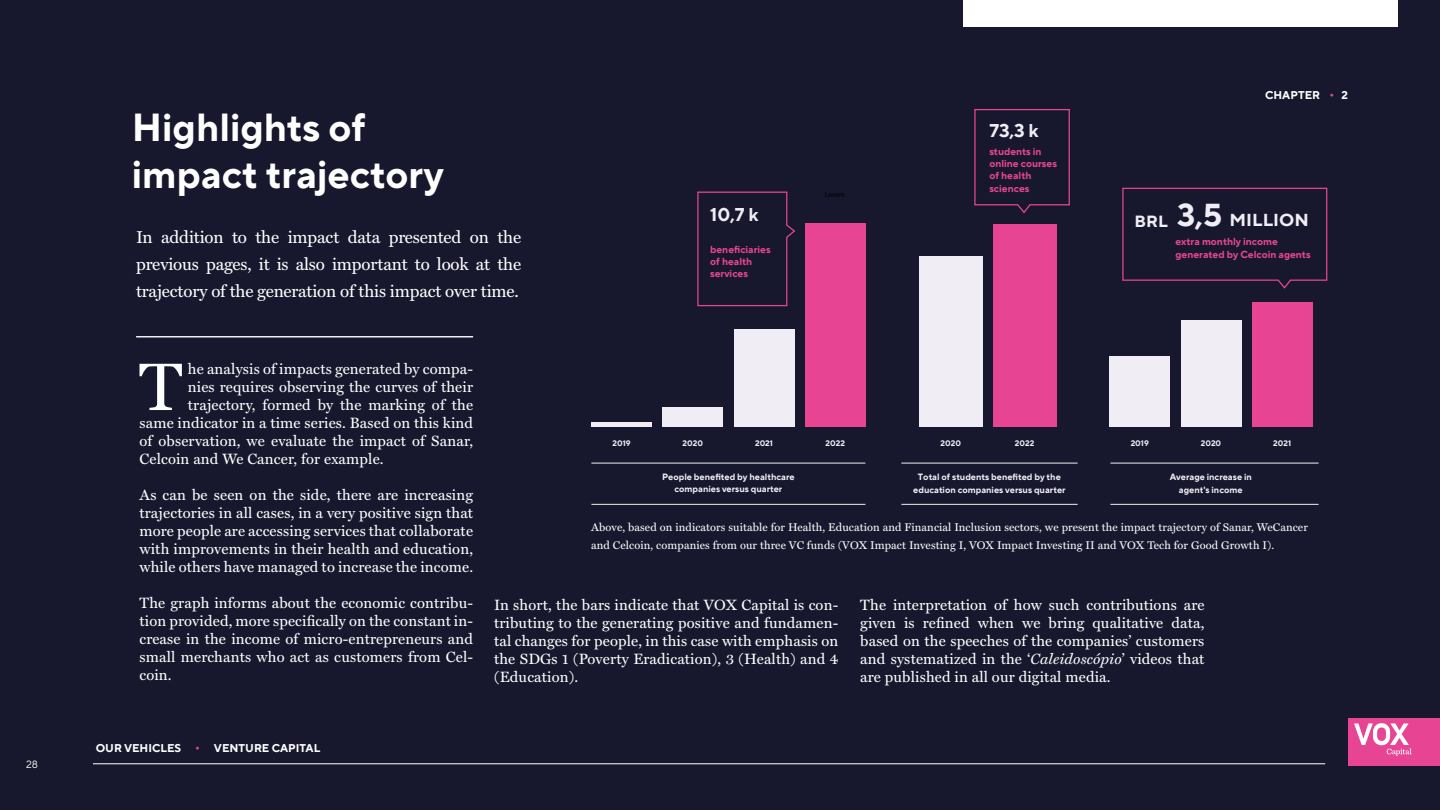
<style>
.page{position:relative;width:1440px;height:810px;background:#17182d}
.page>*{position:absolute;margin:0;border:0;box-sizing:border-box;transform-origin:0 0}
.t1{font:67.72px "Miller Text";color:#fff}
.t2{font:700 39px/46.8px "TT Norms Pro";color:#fff}
.t3{font:700 18.45px "TT Norms Pro";color:#f0edf4}
.t4{font:700 17.33px "TT Norms Pro";color:#f0edf4;scale:1.04 1}
.t5{font:17.25px/27px "Miller Text";letter-spacing:-.01em;color:#fff;text-align:justify}
.t6{font:15px/18px "Miller Text";letter-spacing:.01em;color:#fff;text-align:justify}
.t7{font:11.25px/18px "Miller Text";letter-spacing:.01em;color:#fff}
.t8{font:700 11.25px "TT Norms Pro";color:#fff}
.t9{font:10.5px "TT Norms Pro";color:#fff}
.t10{font:700 10.12px/12.1px "TT Norms Pro";color:#e84594}
.t11{font:700 9.07px/12.5px "TT Norms Pro";color:#f0edf4;text-align:center}
.t12{font:700 8.02px "TT Norms Pro";color:#f0edf4}
.t13{font:7.65px "Myriad Pro";letter-spacing:-.005em;color:#000}
.s1{color:#e84594}
.s2{font-size:16.12px}
.s3{font-size:31.65px}
.s4{font-style:italic}
</style>
<div class="page">
<div style="left:1348px;top:718px;width:92px;height:47px;background:#e74493"></div>
<svg style="left:1354px;top:723px;width:58px;height:33px"></svg>
<hr style="left:93px;top:763px;width:1232px;height:1px;background:#fff">
<div style="left:963px;top:0;width:435px;height:27px;background:#fff"></div>
<hr style="left:136px;top:336px;width:337px;height:1px;background:#f0edf4">
<hr style="left:591px;top:422px;width:61px;height:4px;background:#f0edf4">
<div style="left:663px;top:407px;width:60px;height:19px;background:#f0edf4"></div>
<div style="left:734px;top:329px;width:60px;height:97px;background:#f0edf4"></div>
<div style="left:805px;top:223px;width:60px;height:203px;background:#e74493"></div>
<svg style="left:697px;top:191px;width:99px;height:116px"></svg>
<svg style="left:974px;top:109px;width:96px;height:105px"></svg>
<div style="left:919px;top:256px;width:64px;height:171px;background:#f0edf4"></div>
<div style="left:993px;top:224px;width:63px;height:202px;background:#e74493"></div>
<div style="left:1110px;top:357px;width:60px;height:70px;background:#f0edf4"></div>
<div style="left:1181px;top:321px;width:60px;height:106px;background:#f0edf4"></div>
<div style="left:1252px;top:303px;width:60px;height:124px;background:#e74493"></div>
<svg style="left:1122px;top:187px;width:205px;height:102px"></svg>
<hr style="left:591px;top:504px;width:274px;height:1px;background:#f0edf4">
<hr style="left:901px;top:504px;width:177px;height:1px;background:#f0edf4">
<hr style="left:1110px;top:504px;width:209px;height:1px;background:#f0edf4">
<hr style="left:591px;top:463px;width:274px;height:1px;background:#f0edf4">
<hr style="left:901px;top:463px;width:177px;height:1px;background:#f0edf4">
<hr style="left:1110px;top:463px;width:209px;height:1px;background:#f0edf4">
<p class="t9" style="left:26px;top:757px;width:13px">28</p>
<h2 class="t2" style="left:132px;top:101px;width:313px">Highlights of impact trajectory</h2>
<p class="t5" style="left:136px;top:222px;width:387px">In addition to the impact data presented on the previous pages, it is also important to look at the trajectory of the generation of this impact over time.</p>
<p class="t3" style="left:710px;top:201px;width:50px">10,7 k</p>
<p class="t10" style="left:710px;top:242px;width:62px">beneficiaries of health services</p>
<p class="t13" style="left:825px;top:189px;width:22px">Lorem</p>
<p class="t3" style="left:989px;top:117px;width:51px">73,3 k</p>
<p class="t10" style="left:989px;top:145px;width:69px">students in online courses of health sciences</p>
<p class="t8" style="left:1265px;top:87px;width:84px">CHAPTER <span class="s1">•</span> 2</p>
<p class="t4" style="left:1135px;top:207px;width:169px"><span class="s2">BRL</span> <span class="s3">3,5</span> MILLION</p>
<p class="t10" style="left:1176px;top:235px;width:137px">extra monthly income generated by Celcoin agents</p>
<h1 class="t1" style="left:139px;top:333px;width:45px">T</h1>
<p class="t6" style="left:188px;top:359px;width:287px">he analysis of impacts generated by compa-</p>
<p class="t6" style="left:188px;top:377px;width:287px">nies requires observing the curves of their</p>
<p class="t6" style="left:188px;top:395px;width:287px">trajectory, formed by the marking of the</p>
<p class="t6" style="left:140px;top:413px;width:335px">same indicator in a time series. Based on this kind</p>
<p class="t6" style="left:140px;top:431px;width:335px">of observation, we evaluate the impact of Sanar,</p>
<p class="t6" style="left:140px;top:449px;width:246px">Celcoin and We Cancer, for example.</p>
<p class="t6" style="left:140px;top:485px;width:335px">As can be seen on the side, there are increasing trajectories in all cases, in a very positive sign that more people are accessing services that collaborate with improvements in their health and education, while others have managed to increase the income.</p>
<p class="t6" style="left:140px;top:593px;width:335px">The graph informs about the economic contribu&shy;tion provided, more specifically on the constant in&shy;crease in the income of micro-entrepreneurs and small merchants who act as customers from Cel&shy;coin.</p>
<p class="t6" style="left:494px;top:595px;width:346px">In short, the bars indicate that VOX Capital is con&shy;tributing to the generating positive and fundamen&shy;tal changes for people, in this case with emphasis on the SDGs 1 (Poverty Eradication), 3 (Health) and 4 (Education).</p>
<p class="t6" style="left:860px;top:595px;width:346px">The interpretation of how such contributions are given is refined when we bring qualitative data, based on the speeches of the companies’ customers and systematized in the ‘<span class="s4">Caleidoscópio</span>’ videos that are published in all our digital media.</p>
<p class="t12" style="left:612px;top:437px;width:20px">2019</p>
<p class="t12" style="left:683px;top:437px;width:22px">2020</p>
<p class="t12" style="left:755px;top:437px;width:19px">2021</p>
<p class="t12" style="left:826px;top:437px;width:21px">2022</p>
<p class="t12" style="left:941px;top:438px;width:22px">2020</p>
<p class="t12" style="left:1015px;top:438px;width:21px">2022</p>
<p class="t12" style="left:1131px;top:437px;width:20px">2019</p>
<p class="t12" style="left:1201px;top:437px;width:22px">2020</p>
<p class="t12" style="left:1273px;top:437px;width:19px">2021</p>
<p class="t11" style="left:662px;top:470px;width:134px">People benefited by healthcare companies versus quarter</p>
<p class="t11" style="left:913px;top:470px;width:154px">Total of students benefited by the education companies versus quarter</p>
<p class="t11" style="left:1170px;top:470px;width:84px">Average increase in agent's income</p>
<p class="t7" style="left:591px;top:517px;width:718px">Above, based on indicators suitable for Health, Education and Financial Inclusion sectors, we present the impact trajectory of Sanar, WeCancer and Celcoin, companies from our three VC funds (VOX Impact Investing I, VOX Impact Investing II and VOX Tech for Good Growth I).</p>
<p class="t8" style="left:96px;top:740px;width:87px">OUR VEHICLES</p>
<p class="t8" style="left:195px;top:740px;width:126px"><span class="s1">•</span> VENTURE CAPITAL</p>
</div>
